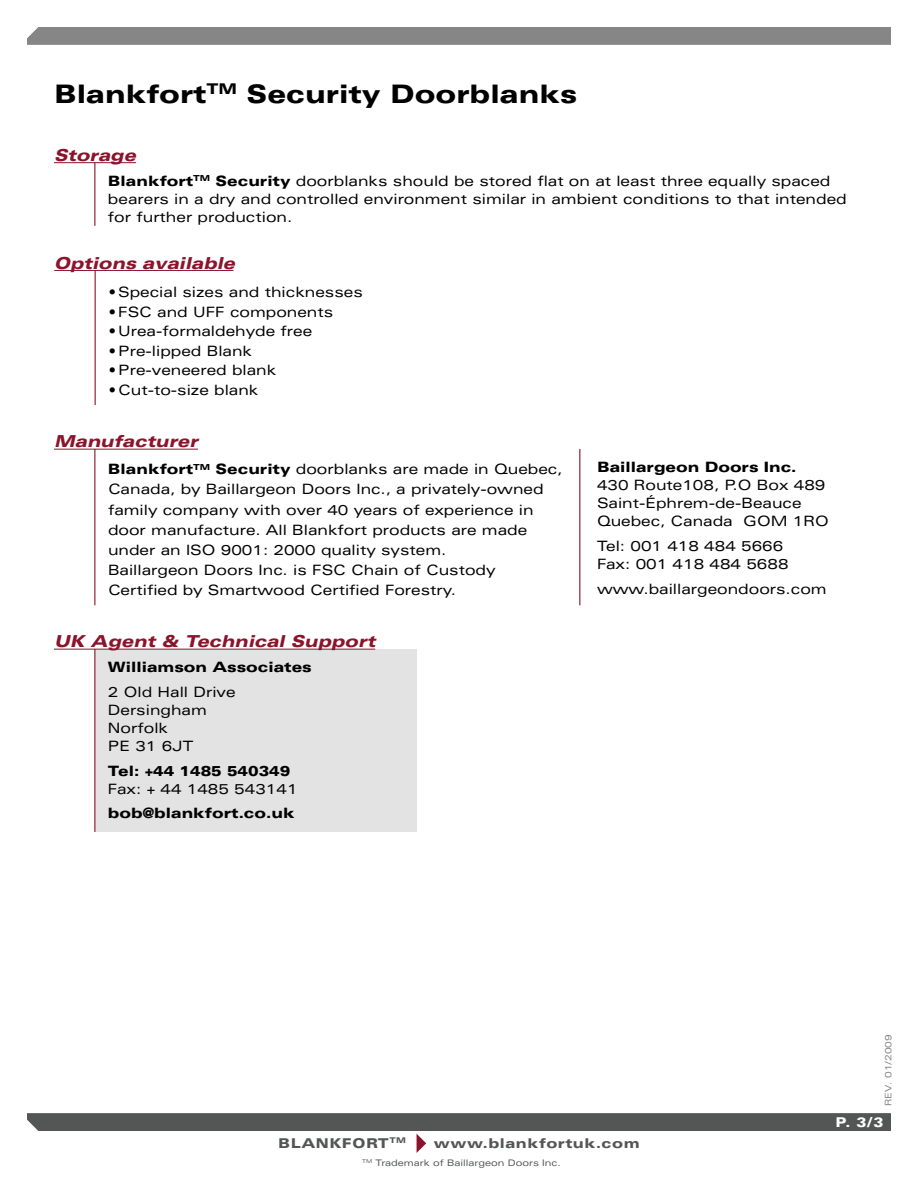
<style>
.page{position:relative;width:918px;height:1188px;background:#fff}
.page>*{position:absolute;margin:0;border:0;box-sizing:border-box;transform-origin:0 0}
.t1{font:900 expanded 25.5px "Univers";color:#000}
.t2{font:italic 900 expanded 16.5px "Univers";color:#8a142b}
.t3{font:expanded 14.25px/18px "Univers";color:#000}
.t4{font:900 expanded 14.25px "Univers";color:#000}
.t5{font:900 expanded 13.5px "Univers";letter-spacing:.04em;color:#545555}
.t6{font:900 expanded 13.5px "Univers";color:#fff}
.t7{font:expanded 9px "Univers";color:#545555}
.t8{font:expanded 9px "Univers";color:#868687}
.s1{font-weight:900}
</style>
<div class="page">
<div style="left:27px;top:27px;width:864px;height:18px;background:#868687"></div>
<svg style="left:27px;top:1113px;width:864px;height:40px"></svg>
<div style="left:95px;top:649px;width:322px;height:183px;background:#e3e3e4"></div>
<hr style="left:54px;top:162px;width:82px;height:1px;background:#8a142b">
<hr style="left:94px;top:162px;width:1px;height:64px;background:#8a142b">
<hr style="left:54px;top:449px;width:144px;height:1px;background:#8a142b">
<hr style="left:54px;top:649px;width:321px;height:1px;background:#8a142b">
<hr style="left:94px;top:649px;width:1px;height:183px;background:#8a142b">
<hr style="left:94px;top:449px;width:1px;height:156px;background:#8a142b">
<hr style="left:579px;top:449px;width:1px;height:156px;background:#8a142b">
<hr style="left:54px;top:270px;width:180px;height:1px;background:#8a142b">
<hr style="left:95px;top:270px;width:1px;height:135px;background:#8a142b">
<h1 class="t1" style="left:54px;top:79px;width:525px">Blankfort<sup>TM</sup> Security Doorblanks</h1>
<p class="t2" style="left:54px;top:146px;width:83px">Storage</p>
<p class="t3" style="left:108px;top:172px;width:740px"><span class="s1">Blankfort</span><sup>TM</sup> <span class="s1">Security</span> doorblanks should be stored flat on at least three equally spaced bearers in a dry and controlled environment similar in ambient conditions to that intended for further production.</p>
<p class="t2" style="left:54px;top:253px;width:182px">Options available</p>
<p class="t3" style="left:109px;top:283px;width:256px">• Special sizes and thicknesses</p>
<p class="t3" style="left:109px;top:302px;width:226px">• FSC and UFF components</p>
<p class="t3" style="left:109px;top:322px;width:205px">• Urea-formaldehyde free</p>
<p class="t3" style="left:109px;top:341px;width:145px">• Pre-lipped Blank</p>
<p class="t3" style="left:109px;top:361px;width:169px">• Pre-veneered blank</p>
<p class="t3" style="left:109px;top:380px;width:151px">• Cut-to-size blank</p>
<p class="t2" style="left:54px;top:432px;width:146px">Manufacturer</p>
<p class="t3" style="left:108px;top:459px;width:456px;line-height:20.1px"><span class="s1">Blankfort</span><sup>TM</sup> <span class="s1">Security</span> doorblanks are made in Quebec, Canada, by Baillargeon Doors Inc., a privately-owned family company with over 40 years of experience in door manufacture. All Blankfort products are made under an ISO 9001: 2000 quality system.<br>Baillargeon Doors Inc. is FSC Chain of Custody Certified by Smartwood Certified Forestry.</p>
<p class="t2" style="left:54px;top:632px;width:323px">UK Agent &amp; Technical Support</p>
<p class="t4" style="left:108px;top:659px;width:205px">Williamson Associates</p>
<p class="t3" style="left:108px;top:683px;width:129px">2 Old Hall Drive<br>Dersingham<br>Norfolk<br>PE 31 6JT</p>
<p class="t4" style="left:108px;top:762px;width:184px">Tel: +44 1485 540349</p>
<p class="t3" style="left:108px;top:779px;width:191px">Fax: + 44 1485 543141</p>
<p class="t4" style="left:108px;top:805px;width:188px">bob@blankfort.co.uk</p>
<p class="t4" style="left:597px;top:459px;width:201px">Baillargeon Doors Inc.</p>
<p class="t3" style="left:597px;top:476px;width:233px">430 Route108, P.O Box 489<br>Saint-Éphrem-de-Beauce<br>Quebec, Canada GOM 1RO</p>
<p class="t3" style="left:597px;top:537px;width:193px">Tel: 001 418 484 5666<br>Fax: 001 418 484 5688</p>
<p class="t3" style="left:597px;top:579px;width:231px">www.baillargeondoors.com</p>
<p class="t5" style="left:278px;top:1135px;width:129px">BLANKFORT<sup>TM</sup></p>
<p class="t5" style="left:434px;top:1135px;width:207px">www.blankfortuk.com</p>
<p class="t7" style="left:362px;top:1158px;width:200px"><sup>TM</sup> Trademark of Baillargeon Doors Inc.</p>
<p class="t8" style="left:883px;top:1106px;width:73px;rotate:-90deg">REV. 01/2009</p>
<p class="t6" style="left:836px;top:1114px;width:49px">P. 3/3</p>
</div>
